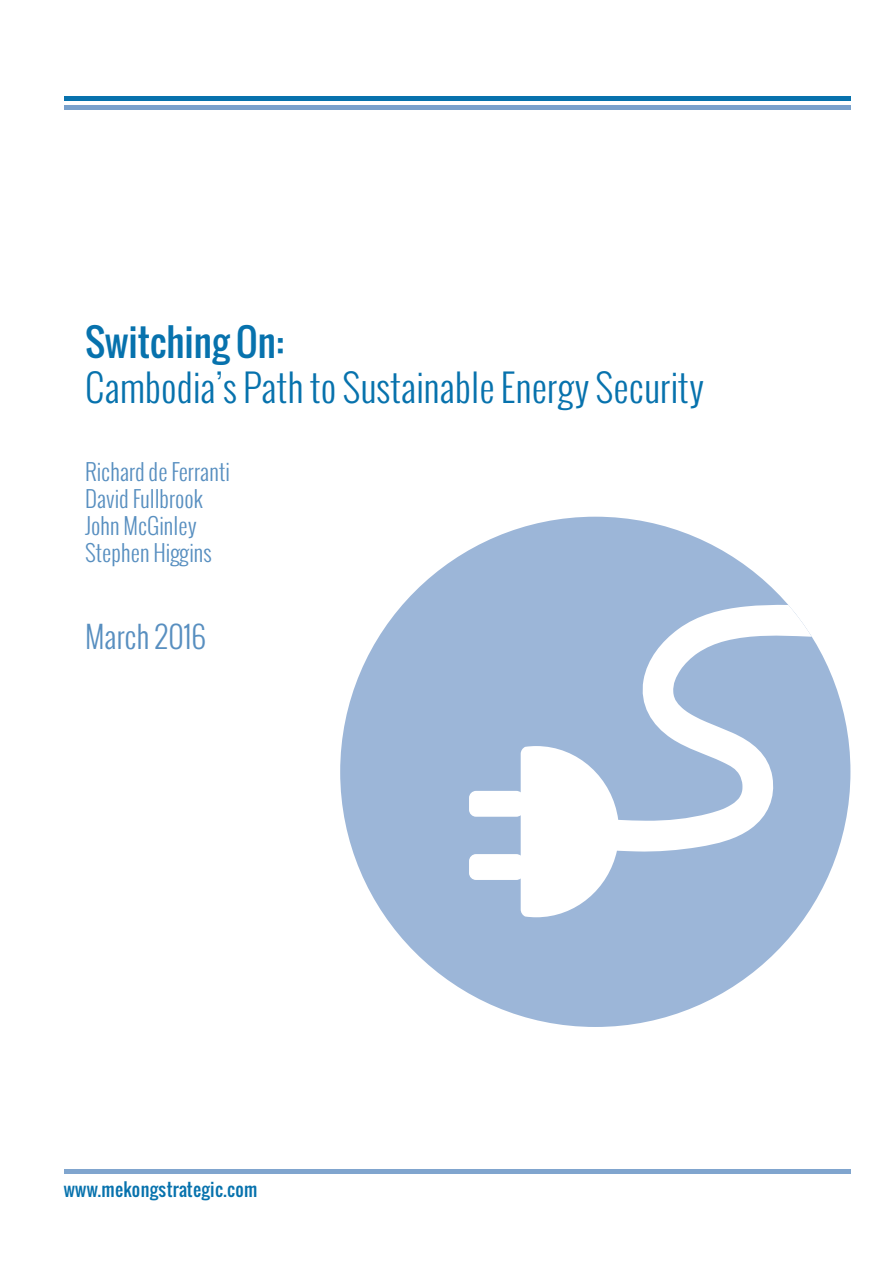
<style>
.page{position:relative;width:893px;height:1263px;background:#fff}
.page>*{position:absolute;margin:0;border:0;box-sizing:border-box;transform-origin:0 0}
.t1{font:300 37.5px/45px "Oswald";color:#0772ad}
.t2{font:300 30px "Oswald";color:#588fc0}
.t3{font:300 22.5px "Oswald";color:#588fc0}
.t4{font:18px "Oswald";letter-spacing:.02em;color:#0772ad}
.s1{font-weight:400}
</style>
<div class="page">
<div style="left:340px;top:517px;width:510px;height:510px;background:#9cb6d8;border-radius:255px"></div>
<svg style="left:469px;top:605px;width:343px;height:312px"></svg>
<hr style="left:64px;top:97px;width:786px;height:4px;background:#0772ad">
<hr style="left:64px;top:105px;width:786px;height:4px;background:#7aa1cc">
<hr style="left:64px;top:1169px;width:786px;height:4px;background:#80a5ce">
<p class="t1" style="left:85px;top:320px;width:620px"><span class="s1">Switching On:<br></span>Cambodia’s Path to Sustainable Energy Security</p>
<p class="t3" style="left:85px;top:456px;width:146px">Richard de Ferranti</p>
<p class="t3" style="left:85px;top:483px;width:120px">David Fullbrook</p>
<p class="t3" style="left:85px;top:510px;width:113px">John McGinley</p>
<p class="t3" style="left:85px;top:537px;width:128px">Stephen Higgins</p>
<p class="t2" style="left:85px;top:616px;width:123px">March 2016</p>
<p class="t4" style="left:64px;top:1176px;width:195px">www.mekongstrategic.com</p>
</div>
